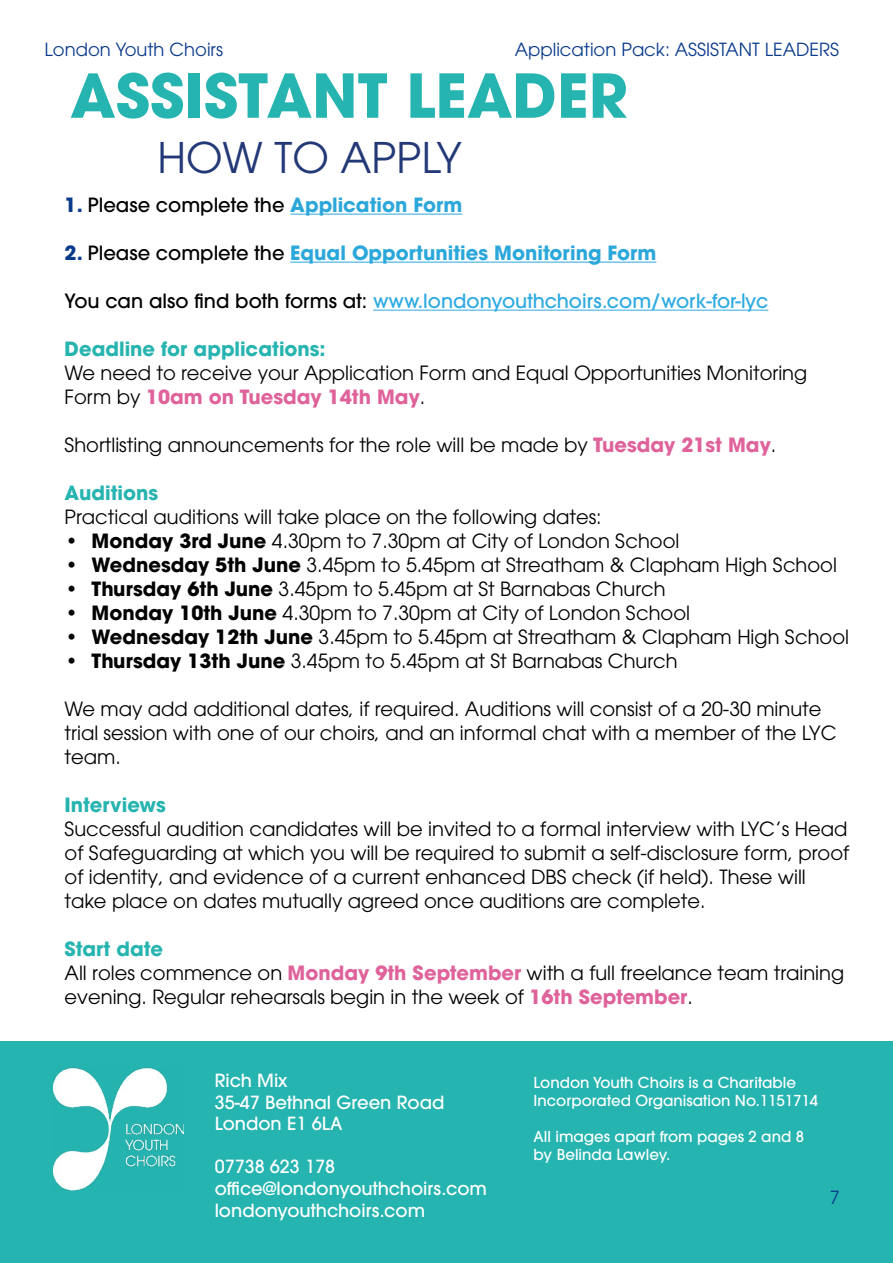
<style>
.page{position:relative;width:893px;height:1263px;background:#fff}
.page>*{position:absolute;margin:0;border:0;box-sizing:border-box;transform-origin:0 0}
.t1{font:700 60px "ITC Avant Garde Pro";color:#26b4b0}
.t2{font:42px "ITC Avant Garde Pro";color:#233977}
.t3{font:19.5px/24px "ITC Avant Garde Pro";color:#020203}
.t4{font:19.5px/24px "ITC Avant Garde Pro";color:#000}
.t5{font:500 19.5px "ITC Avant Garde Pro";color:#2daae2}
.t6{font:700 19.5px "ITC Avant Garde Pro";color:#2aa7db}
.t7{font:700 19.5px "ITC Avant Garde Pro";color:#26b4b0}
.t8{font:500 19.5px "ITC Avant Garde Pro";color:#000}
.t9{font:500 18px/21.6px "ITC Avant Garde Pro";color:#fff}
.t10{font:18px "ITC Avant Garde Pro";color:#0a3a8c}
.t11{font:500 15px/18px "ITC Avant Garde Pro";color:#fff}
.s1{font-weight:700;color:#0a3a8c}
.s2{font-weight:700;color:#2ca7da}
.s3{color:#0a3a8c}
.s4{font-weight:500;color:#000}
.s5{color:#000}
.s6{font-weight:700;color:#df629b}
.s7{font-weight:700}
.s8{font-weight:700;color:#26b4b0}
</style>
<div class="page">
<div style="left:0;top:1041px;width:893px;height:222px;background:#26b4b0"></div>
<img style="left:53px;top:1067px;width:131px;height:123px">
<hr style="left:290px;top:214px;width:172px;height:1px;background:#2ca7da">
<hr style="left:290px;top:262px;width:366px;height:1px;background:#2aa7db">
<hr style="left:373px;top:310px;width:395px;height:1px;background:#2daae2">
<p class="t10" style="left:45px;top:38px;width:180px">London Youth Choirs</p>
<p class="t10" style="left:515px;top:38px;width:326px">Application Pack: ASSISTANT LEADERS</p>
<h1 class="t1" style="left:70px;top:56px;width:559px">ASSISTANT LEADER</h1>
<h2 class="t2" style="left:157px;top:131px;width:306px">HOW TO APPLY</h2>
<p class="t8" style="left:65px;top:193px;width:399px"><span class="s1">1.</span> Please complete the <span class="s2">Application Form</span></p>
<p class="t6" style="left:65px;top:240px;width:593px"><span class="s3">2.</span> <span class="s4">Please complete the</span> Equal Opportunities Monitoring Form</p>
<p class="t5" style="left:65px;top:289px;width:705px"><span class="s5">You can also find both forms at:</span> www.londonyouthchoirs.com/work-for-lyc</p>
<p class="t7" style="left:65px;top:336px;width:263px">Deadline for applications:</p>
<p class="t3" style="left:65px;top:361px;width:744px">We need to receive your Application Form and Equal Opportunities Monitoring<br>Form by <span class="s6">10am on Tuesday 14th May</span>.</p>
<p class="t3" style="left:65px;top:433px;width:713px">Shortlisting announcements for the role will be made by <span class="s6">Tuesday 21st May</span>.</p>
<p class="t7" style="left:65px;top:480px;width:95px">Auditions</p>
<p class="t3" style="left:65px;top:505px;width:539px">Practical auditions will take place on the following dates:</p>
<p class="t3" style="left:65px;top:529px;width:616px"><span class="s7">• Monday 3rd June</span> 4.30pm to 7.30pm at City of London School</p>
<p class="t3" style="left:65px;top:553px;width:774px"><span class="s7">• Wednesday 5th June</span> 3.45pm to 5.45pm at Streatham &amp; Clapham High School</p>
<p class="t3" style="left:65px;top:577px;width:603px"><span class="s7">• Thursday 6th June</span> 3.45pm to 5.45pm at St Barnabas Church</p>
<p class="t3" style="left:65px;top:601px;width:627px"><span class="s7">• Monday 10th June</span> 4.30pm to 7.30pm at City of London School</p>
<p class="t3" style="left:65px;top:625px;width:786px"><span class="s7">• Wednesday 12th June</span> 3.45pm to 5.45pm at Streatham &amp; Clapham High School</p>
<p class="t3" style="left:65px;top:649px;width:615px"><span class="s7">• Thursday 13th June</span> 3.45pm to 5.45pm at St Barnabas Church</p>
<p class="t3" style="left:65px;top:697px;width:773px">We may add additional dates, if required. Auditions will consist of a 20-30 minute trial session with one of our choirs, and an informal chat with a member of the LYC team.</p>
<p class="t7" style="left:65px;top:792px;width:103px">Interviews</p>
<p class="t3" style="left:65px;top:817px;width:786px">Successful audition candidates will be invited to a formal interview with LYC’s Head of Safeguarding at which you will be required to submit a self-disclosure form, proof of identity, and evidence of a current enhanced DBS check (if held). These will take place on dates mutually agreed once auditions are complete.</p>
<p class="t4" style="left:65px;top:937px;width:781px"><span class="s8">Start date<br></span>All roles commence on <span class="s6">Monday 9th September</span> with a full freelance team training evening. Regular rehearsals begin in the week of <span class="s6">16th September</span>.</p>
<p class="t9" style="left:215px;top:1069px;width:231px">Rich Mix<br>35-47 Bethnal Green Road<br>London E1 6LA</p>
<p class="t9" style="left:215px;top:1156px;width:274px">07738 623 178 office@londonyouthchoirs.com londonyouthchoirs.com</p>
<p class="t11" style="left:534px;top:1073px;width:286px">London Youth Choirs is a Charitable<br>Incorporated Organisation No.1151714</p>
<p class="t11" style="left:534px;top:1127px;width:272px">All images apart from pages 2 and 8 by Belinda Lawley.</p>
<p class="t10" style="left:830px;top:1186px;width:11px">7</p>
</div>
